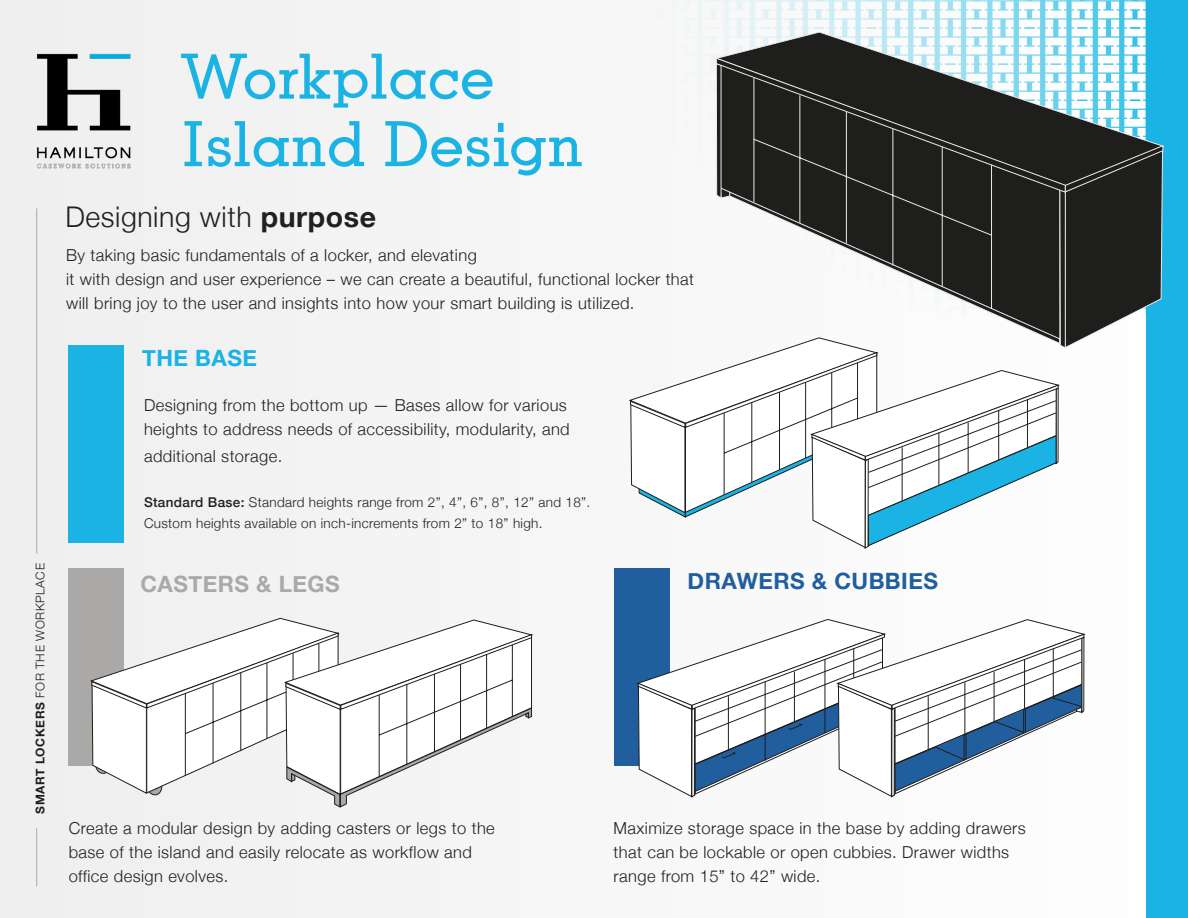
<style>
.page{position:relative;width:1188px;height:918px;background:#eeefee}
.page>*{position:absolute;margin:0;border:0;box-sizing:border-box;transform-origin:0 0}
.t1{font:300 67.5px "Memphis";color:#1ab3e4}
.t2{font:300 28.5px "Helvetica Neue";letter-spacing:.02em;color:#231f20}
.t3{font:700 22.5px "Helvetica Neue";letter-spacing:.02em;color:#215e9e}
.t4{font:700 22.5px "Helvetica Neue";letter-spacing:.02em;color:#aaa9a8}
.t5{font:700 22.5px "Helvetica Neue";letter-spacing:.02em;color:#1ab3e4}
.t6{font:300 16.5px/24px "Helvetica Neue";letter-spacing:.025em;color:#231f20}
.t7{font:300 13.5px/21px "Helvetica Neue";letter-spacing:.025em;color:#231f20}
.t8{font:300 12px "Helvetica Neue";letter-spacing:.05em;color:#1e1e1d}
.s1{font-weight:700}
.s2{font-weight:500}
</style>
<div class="page">
<img style="left:752px;top:0;width:394px;height:31px">
<div style="left:1146px;top:0;width:42px;height:918px;background:#1ab3e4"></div>
<svg style="left:722px;top:31px;width:424px;height:32px"></svg>
<svg style="left:716px;top:57px;width:350px;height:6px"></svg>
<div style="left:69px;top:346px;width:55px;height:197px;background:#1ab3e4"></div>
<svg style="left:629px;top:63px;width:535px;height:511px"></svg>
<div style="left:69px;top:568px;width:55px;height:198px;background:#aaa9a8"></div>
<div style="left:614px;top:568px;width:55px;height:198px;background:#215e9e"></div>
<svg style="left:90px;top:618px;width:443px;height:190px"></svg>
<svg style="left:636px;top:619px;width:451px;height:179px"></svg>
<hr style="left:36px;top:208px;width:1px;height:346px;background:#aaa9a8">
<hr style="left:36px;top:828px;width:1px;height:59px;background:#aaa9a8">
<img style="left:36px;top:53px;width:95px;height:116px">
<p class="t8" style="left:31px;top:814px;width:252px;rotate:-90deg"><span class="s1">SMART LOCKERS</span> FOR THE WORKPLACE</p>
<p class="t1" style="left:182px;top:40px;width:315px">Workplace</p>
<p class="t1" style="left:182px;top:108px;width:403px">Island Design</p>
<p class="t2" style="left:65px;top:194px;width:312px">Designing with <span class="s1">purpose</span></p>
<p class="t6" style="left:66px;top:242px;width:630px">By taking basic fundamentals of a locker, and elevating<br>it with design and user experience – we can create a beautiful, functional locker that will bring joy to the user and insights into how your smart building is utilized.</p>
<p class="t5" style="left:142px;top:340px;width:116px">THE BASE</p>
<p class="t6" style="left:144px;top:392px;width:427px">Designing from the bottom up — Bases allow for various heights to address needs of accessibility, modularity, and</p>
<p class="t6" style="left:144px;top:443px;width:140px">additional storage.</p>
<p class="t7" style="left:144px;top:491px;width:448px"><span class="s2">Standard Base:</span> Standard heights range from 2”, 4”, 6”, 8”, 12” and 18”.<br>Custom heights available on inch-increments from 2” to 18” high.</p>
<p class="t4" style="left:140px;top:566px;width:201px">CASTERS &amp; LEGS</p>
<p class="t3" style="left:688px;top:563px;width:252px">DRAWERS &amp; CUBBIES</p>
<p class="t6" style="left:69px;top:815px;width:428px">Create a modular design by adding casters or legs to the base of the island and easily relocate as workflow and office design evolves.</p>
<p class="t6" style="left:614px;top:815px;width:414px">Maximize storage space in the base by adding drawers that can be lockable or open cubbies. Drawer widths range from 15” to 42” wide.</p>
</div>
